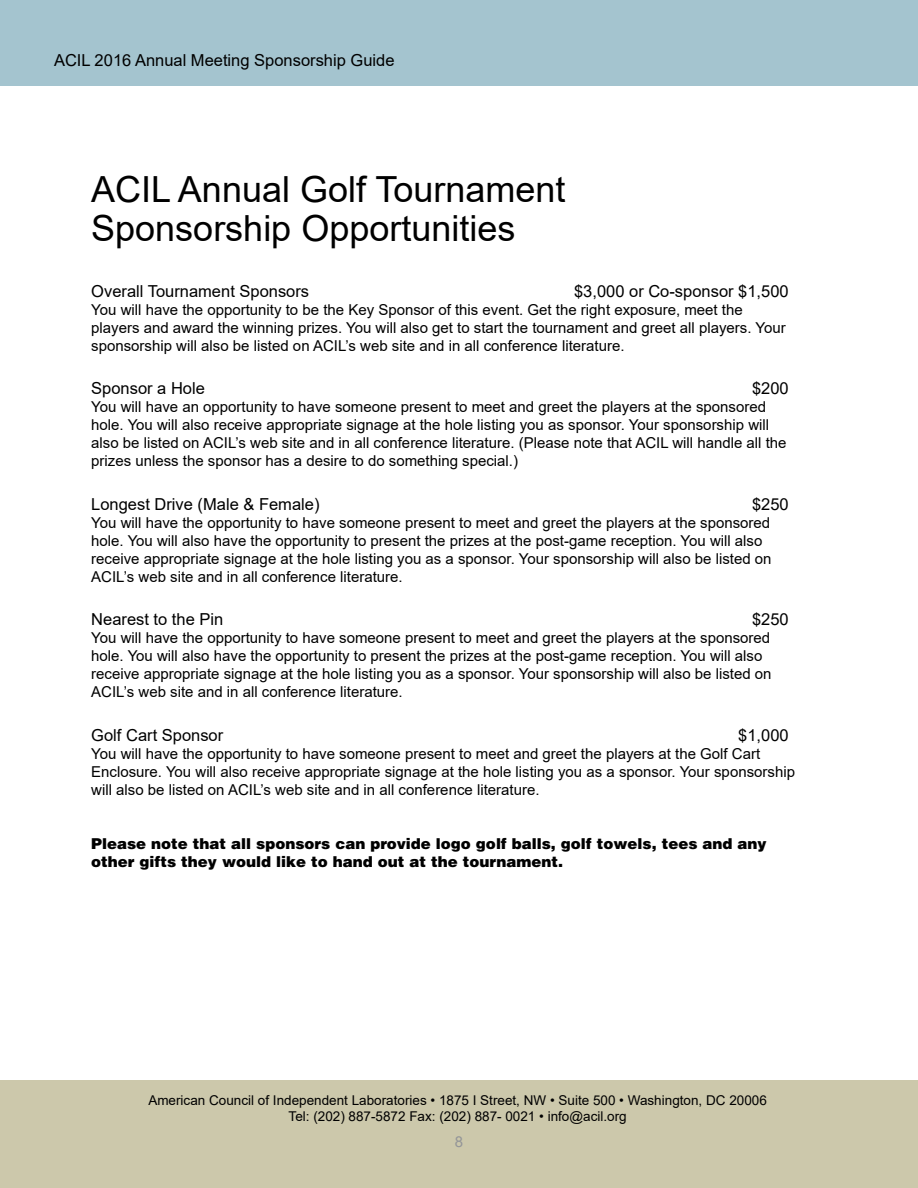
<style>
.page{position:relative;width:918px;height:1188px;background:#fff}
.page>*{position:absolute;margin:0;border:0;box-sizing:border-box;transform-origin:0 0}
.t1{font:36px/39px "Arial";color:#000}
.t2{font:16.5px "Arial";color:#000}
.t3{font:15px/18px "Arial";color:#000}
.t4{font:900 15px/18px "Helvetica";color:#000}
.t5{font:15px "Arial";color:#939598}
.t6{font:13.5px/16.2px "Arial";color:#000;text-align:center}
</style>
<div class="page">
<div style="left:0;top:0;width:918px;height:86px;background:#a4c4cf"></div>
<div style="left:0;top:1080px;width:918px;height:108px;background:#ccc8ab"></div>
<p class="t2" style="left:54px;top:49px;width:342px">ACIL 2016 Annual Meeting Sponsorship Guide</p>
<h1 class="t1" style="left:91px;top:169px;width:476px">ACIL Annual Golf Tournament<br>Sponsorship Opportunities</h1>
<p class="t2" style="left:91px;top:279px;width:219px">Overall Tournament Sponsors</p>
<p class="t2" style="left:574px;top:279px;width:216px">$3,000 or Co-sponsor $1,500</p>
<p class="t3" style="left:91px;top:300px;width:696px">You will have the opportunity to be the Key Sponsor of this event. Get the right exposure, meet the players and award the winning prizes. You will also get to start the tournament and greet all players. Your sponsorship will also be listed on ACIL’s web site and in all conference literature.</p>
<p class="t2" style="left:91px;top:377px;width:115px">Sponsor a Hole</p>
<p class="t2" style="left:752px;top:377px;width:38px">$200</p>
<p class="t3" style="left:91px;top:398px;width:697px">You will have an opportunity to have someone present to meet and greet the players at the sponsored hole. You will also receive appropriate signage at the hole listing you as sponsor. Your sponsorship will also be listed on ACIL’s web site and in all conference literature. (Please note that ACIL will handle all the prizes unless the sponsor has a desire to do something special.)</p>
<p class="t2" style="left:91px;top:492px;width:230px">Longest Drive (Male &amp; Female)</p>
<p class="t2" style="left:752px;top:492px;width:38px">$250</p>
<p class="t3" style="left:91px;top:513px;width:682px">You will have the opportunity to have someone present to meet and greet the players at the sponsored hole. You will also have the opportunity to present the prizes at the post-game reception. You will also receive appropriate signage at the hole listing you as a sponsor. Your sponsorship will also be listed on ACIL’s web site and in all conference literature.</p>
<p class="t2" style="left:91px;top:608px;width:134px">Nearest to the Pin</p>
<p class="t2" style="left:752px;top:608px;width:38px">$250</p>
<p class="t3" style="left:91px;top:629px;width:682px">You will have the opportunity to have someone present to meet and greet the players at the sponsored hole. You will also have the opportunity to present the prizes at the post-game reception. You will also receive appropriate signage at the hole listing you as a sponsor. Your sponsorship will also be listed on ACIL’s web site and in all conference literature.</p>
<p class="t2" style="left:91px;top:723px;width:134px">Golf Cart Sponsor</p>
<p class="t2" style="left:738px;top:723px;width:52px">$1,000</p>
<p class="t3" style="left:91px;top:744px;width:705px">You will have the opportunity to have someone present to meet and greet the players at the Golf Cart<br>Enclosure. You will also receive appropriate signage at the hole listing you as a sponsor. Your sponsorship will also be listed on ACIL’s web site and in all conference literature.</p>
<p class="t4" style="left:91px;top:834px;width:677px">Please note that all sponsors can provide logo golf balls, golf towels, tees and any other gifts they would like to hand out at the tournament.</p>
<p class="t6" style="left:148px;top:1092px;width:620px">American Council of Independent Laboratories • 1875 I Street, NW • Suite 500 • Washington, DC 20006<br>Tel: (202) 887-5872 Fax: (202) 887- 0021 • info@acil.org</p>
<p class="t5" style="left:455px;top:1131px;width:10px">8</p>
</div>
